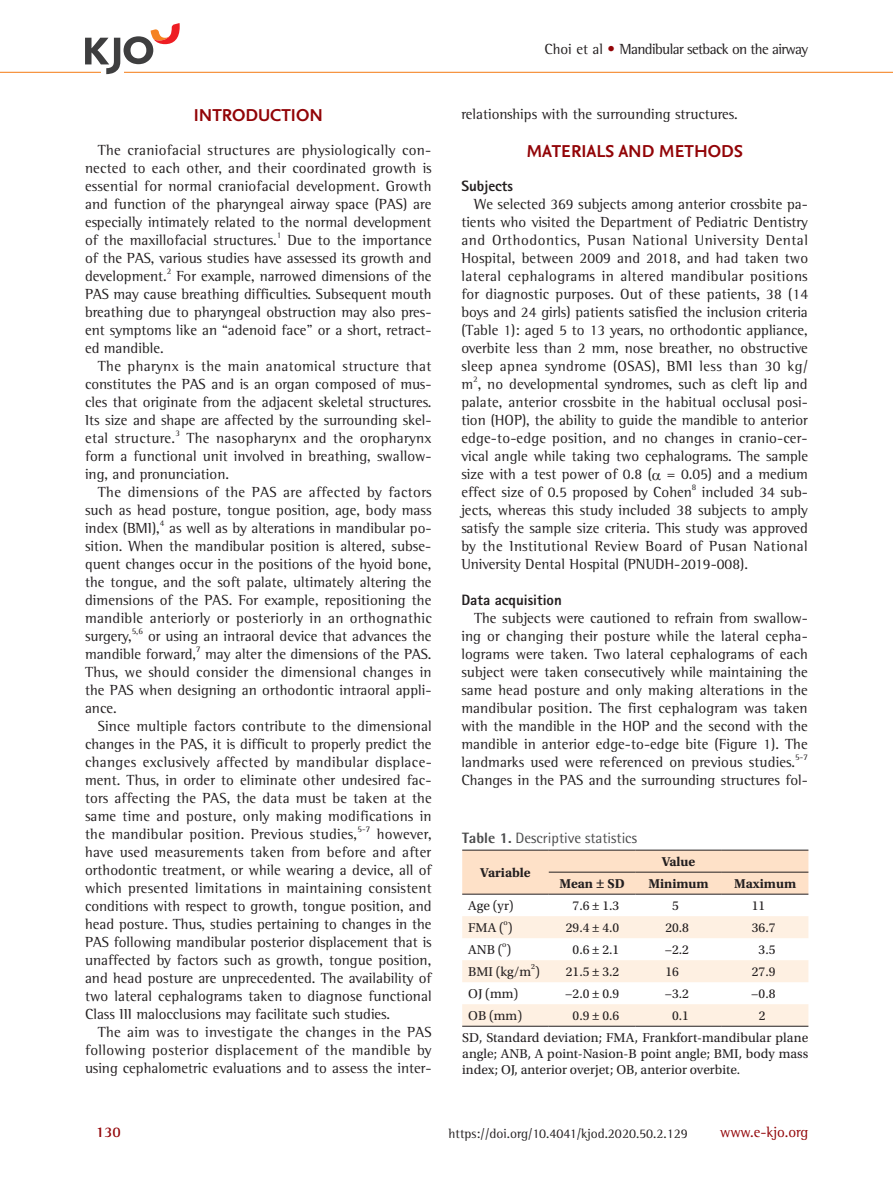
<style>
.page{position:relative;width:893px;height:1191px;background:#fff}
.page>*{position:absolute;margin:0;border:0;box-sizing:border-box;transform-origin:0 0}
.t1{font:700 18px "Nexus Sans";color:#920407}
.t2{font:15px/18px "Rotis Semi Serif Std";color:#231f20;text-align:justify}
.t3{font:15px "Rotis Semi Serif Std";letter-spacing:-.04em;color:#231f20}
.t4{font:15px "Rotis Semi Sans Std";color:#4b4c4d}
.t5{font:800 15px "Rotis Sans Serif Std";color:#231f20}
.t6{font:15px "Rotis Semi Serif Std";color:#920407}
.t7{font:700 15px "Rotis Semi Serif Std";color:#920407}
.t8{font:13.5px/22.4px "Utopia Std";color:#231f20}
.t9{font:13.5px "Rotis Semi Serif Std";color:#231f20}
.t10{font:700 13.5px "Utopia Std";color:#231f20}
.t11{font:8.7px "Rotis Semi Serif Std";color:#231f20}
.t12{font:7.8px "Utopia Std";color:#231f20}
.s1{color:#920407}
.s2{font-weight:800}
</style>
<div class="page">
<hr style="left:0;top:72px;width:893px;height:1px;background:#f58220">
<svg style="left:85px;top:23px;width:95px;height:51px"></svg>
<div style="left:462px;top:850px;width:346px;height:43px;background:#fee1c8"></div>
<svg style="left:462px;top:916px;width:346px;height:109px"></svg>
<hr style="left:549px;top:871px;width:86px;height:1px;background:#231f20">
<hr style="left:635px;top:871px;width:87px;height:1px;background:#231f20">
<hr style="left:722px;top:871px;width:86px;height:1px;background:#231f20">
<hr style="left:462px;top:849px;width:87px;height:1px;background:#231f20">
<hr style="left:549px;top:849px;width:86px;height:1px;background:#231f20">
<hr style="left:635px;top:849px;width:87px;height:1px;background:#231f20">
<hr style="left:722px;top:849px;width:86px;height:1px;background:#231f20">
<hr style="left:462px;top:893px;width:87px;height:1px;background:#231f20">
<hr style="left:549px;top:893px;width:86px;height:1px;background:#231f20">
<hr style="left:635px;top:893px;width:87px;height:1px;background:#231f20">
<hr style="left:722px;top:893px;width:86px;height:1px;background:#231f20">
<hr style="left:462px;top:1025px;width:87px;height:1px;background:#231f20">
<hr style="left:549px;top:1025px;width:86px;height:1px;background:#231f20">
<hr style="left:635px;top:1025px;width:87px;height:1px;background:#231f20">
<hr style="left:722px;top:1025px;width:86px;height:1px;background:#231f20">
<p class="t1" style="left:194px;top:104px;width:131px">INTRODUCTION</p>
<p class="t2" style="left:85px;top:141px;width:348px;text-indent:13px">The craniofacial structures are physiologically con&shy;nected to each other, and their coordinated growth is essential for normal craniofacial development. Growth and function of the pharyngeal airway space (PAS) are especially intimately related to the normal development of the maxillofacial structures.</p>
<p class="t11" style="left:277px;top:230px;width:6px">1</p>
<p class="t2" style="left:85px;top:231px;width:348px;text-indent:202px">Due to the importance of the PAS, various studies have assessed its growth and development.</p>
<p class="t11" style="left:167px;top:266px;width:6px">2</p>
<p class="t2" style="left:85px;top:267px;width:348px;text-indent:91px">For example, narrowed dimensions of the PAS may cause breathing difficulties. Subsequent mouth breathing due to pharyngeal obstruction may also pres&shy;ent symptoms like an “adenoid face” or a short, retract&shy;ed mandible.</p>
<p class="t2" style="left:85px;top:357px;width:348px;text-indent:13px">The pharynx is the main anatomical structure that constitutes the PAS and is an organ composed of mus&shy;cles that originate from the adjacent skeletal structures.<br>Its size and shape are affected by the surrounding skel&shy;etal structure.</p>
<p class="t11" style="left:175px;top:428px;width:6px">3</p>
<p class="t2" style="left:85px;top:429px;width:348px;text-indent:101px">The nasopharynx and the oropharynx form a functional unit involved in breathing, swallow&shy;ing, and pronunciation.</p>
<p class="t2" style="left:85px;top:483px;width:348px;text-indent:13px">The dimensions of the PAS are affected by factors such as head posture, tongue position, age, body mass index (BMI),</p>
<p class="t11" style="left:160px;top:518px;width:6px">4</p>
<p class="t2" style="left:85px;top:519px;width:348px;text-indent:84px">as well as by alterations in mandibular po&shy;sition. When the mandibular position is altered, subse&shy;quent changes occur in the positions of the hyoid bone, the tongue, and the soft palate, ultimately altering the dimensions of the PAS. For example, repositioning the mandible anteriorly or posteriorly in an orthognathic surgery,</p>
<p class="t11" style="left:132px;top:626px;width:13px">5,6</p>
<p class="t2" style="left:85px;top:627px;width:348px;text-indent:63px">or using an intraoral device that advances the mandible forward,</p>
<p class="t11" style="left:196px;top:644px;width:6px">7</p>
<p class="t2" style="left:85px;top:645px;width:348px;text-indent:120px">may alter the dimensions of the PAS.<br>Thus, we should consider the dimensional changes in the PAS when designing an orthodontic intraoral appli&shy;ance.</p>
<p class="t2" style="left:85px;top:717px;width:348px;text-indent:13px">Since multiple factors contribute to the dimensional changes in the PAS, it is difficult to properly predict the changes exclusively affected by mandibular displace&shy;ment. Thus, in order to eliminate other undesired fac&shy;tors affecting the PAS, the data must be taken at the same time and posture, only making modifications in the mandibular position. Previous studies,</p>
<p class="t11" style="left:357px;top:824px;width:14px">5-7</p>
<p class="t2" style="left:85px;top:825px;width:348px;text-indent:292px">however, have used measurements taken from before and after orthodontic treatment, or while wearing a device, all of which presented limitations in maintaining consistent conditions with respect to growth, tongue position, and head posture. Thus, studies pertaining to changes in the PAS following mandibular posterior displacement that is unaffected by factors such as growth, tongue position, and head posture are unprecedented. The availability of two lateral cephalograms taken to diagnose functional Class III malocclusions may facilitate such studies.</p>
<p class="t2" style="left:85px;top:1023px;width:348px;text-indent:13px">The aim was to investigate the changes in the PAS following posterior displacement of the mandible by using cephalometric evaluations and to assess the inter-</p>
<p class="t3" style="left:544px;top:40px;width:265px">Choi et al <span class="s1">•</span> Mandibular setback on the airway</p>
<p class="t2" style="left:461px;top:105px;width:278px">relationships with the surrounding structures.</p>
<p class="t1" style="left:526px;top:140px;width:218px">MATERIALS AND METHODS</p>
<p class="t5" style="left:461px;top:176px;width:53px">Subjects</p>
<p class="t2" style="left:461px;top:195px;width:348px;text-indent:13px">We selected 369 subjects among anterior crossbite pa&shy;tients who visited the Department of Pediatric Dentistry and Orthodontics, Pusan National University Dental Hospital, between 2009 and 2018, and had taken two lateral cephalograms in altered mandibular positions for diagnostic purposes. Out of these patients, 38 (14 boys and 24 girls) patients satisfied the inclusion criteria (Table 1): aged 5 to 13 years, no orthodontic appliance, overbite less than 2 mm, nose breather, no obstructive sleep apnea syndrome (OSAS), BMI less than 30 kg/ m , no developmental syndromes, such as cleft lip and</p>
<p class="t11" style="left:473px;top:374px;width:6px">2</p>
<p class="t2" style="left:461px;top:393px;width:348px">palate, anterior crossbite in the habitual occlusal posi&shy;tion (HOP), the ability to guide the mandible to anterior edge-to-edge position, and no changes in cranio-cer&shy;vical angle while taking two cephalograms. The sample size with a test power of 0.8 ( = 0.05) and a medium effect size of 0.5 proposed by Cohen</p>
<p class="t11" style="left:692px;top:482px;width:6px">8</p>
<p class="t2" style="left:461px;top:483px;width:348px;text-indent:241px">included 34 sub&shy;jects, whereas this study included 38 subjects to amply satisfy the sample size criteria. This study was approved by the Institutional Review Board of Pusan National University Dental Hospital (PNUDH-2019-008).</p>
<p class="t5" style="left:461px;top:590px;width:102px">Data acquisition</p>
<p class="t2" style="left:461px;top:609px;width:348px;text-indent:13px">The subjects were cautioned to refrain from swallow&shy;ing or changing their posture while the lateral cepha&shy;lograms were taken. Two lateral cephalograms of each subject were taken consecutively while maintaining the same head posture and only making alterations in the mandibular position. The first cephalogram was taken with the mandible in the HOP and the second with the mandible in anterior edge-to-edge bite (Figure 1). The landmarks used were referenced on previous studies.</p>
<p class="t11" style="left:795px;top:752px;width:14px">5-7</p>
<p class="t2" style="left:461px;top:771px;width:348px">Changes in the PAS and the surrounding structures fol-</p>
<p class="t4" style="left:462px;top:829px;width:176px"><span class="s2">Table 1.</span> Descriptive statistics</p>
<p class="t10" style="left:480px;top:864px;width:52px">Variable</p>
<p class="t10" style="left:662px;top:853px;width:35px">Value</p>
<p class="t10" style="left:559px;top:875px;width:67px">Mean ± SD</p>
<p class="t10" style="left:648px;top:875px;width:62px">Minimum</p>
<p class="t10" style="left:734px;top:875px;width:63px">Maximum</p>
<p class="t8" style="left:468px;top:894px;width:47px">Age (yr)</p>
<p class="t8" style="left:573px;top:894px;width:48px">7.6 ± 1.3</p>
<p class="t8" style="left:672px;top:894px;width:8px">5</p>
<p class="t8" style="left:752px;top:894px;width:15px">11</p>
<p class="t8" style="left:468px;top:916px;width:46px">FMA ( )</p>
<p class="t12" style="left:503px;top:918px;width:6px">o</p>
<p class="t8" style="left:566px;top:916px;width:55px">29.4 ± 4.0</p>
<p class="t8" style="left:665px;top:916px;width:25px">20.8</p>
<p class="t8" style="left:752px;top:916px;width:25px">36.7</p>
<p class="t8" style="left:468px;top:938px;width:45px">ANB ( )</p>
<p class="t12" style="left:502px;top:940px;width:6px">o</p>
<p class="t8" style="left:573px;top:938px;width:48px">0.6 ± 2.1</p>
<p class="t8" style="left:665px;top:938px;width:26px">−2.2</p>
<p class="t8" style="left:759px;top:938px;width:18px">3.5</p>
<p class="t8" style="left:468px;top:960px;width:73px">BMI (kg/m )</p>
<p class="t12" style="left:531px;top:962px;width:5px">2</p>
<p class="t8" style="left:566px;top:960px;width:55px">21.5 ± 3.2</p>
<p class="t8" style="left:665px;top:960px;width:15px">16</p>
<p class="t8" style="left:752px;top:960px;width:25px">27.9</p>
<p class="t8" style="left:468px;top:982px;width:52px">OJ (mm)</p>
<p class="t8" style="left:565px;top:982px;width:55px">−2.0 ± 0.9</p>
<p class="t8" style="left:665px;top:982px;width:26px">−3.2</p>
<p class="t8" style="left:751px;top:982px;width:26px">−0.8</p>
<p class="t8" style="left:468px;top:1004px;width:55px">OB (mm)</p>
<p class="t8" style="left:573px;top:1004px;width:48px">0.9 ± 0.6</p>
<p class="t8" style="left:672px;top:1004px;width:18px">0.1</p>
<p class="t8" style="left:462px;top:1004px;width:348px;text-indent:296px">2<br>SD, Standard deviation; FMA, Frankfort-mandibular plane</p>
<p class="t8" style="left:462px;top:1046px;width:347px;line-height:16.2px">angle; ANB, A point-Nasion-B point angle; BMI, body mass index; OJ, anterior overjet; OB, anterior overbite.</p>
<p class="t7" style="left:96px;top:1122px;width:27px">130</p>
<p class="t9" style="left:449px;top:1125px;width:241px">https://doi.org/10.4041/kjod.2020.50.2.129</p>
<p class="t6" style="left:720px;top:1122px;width:90px">www.e-kjo.org</p>
</div>
